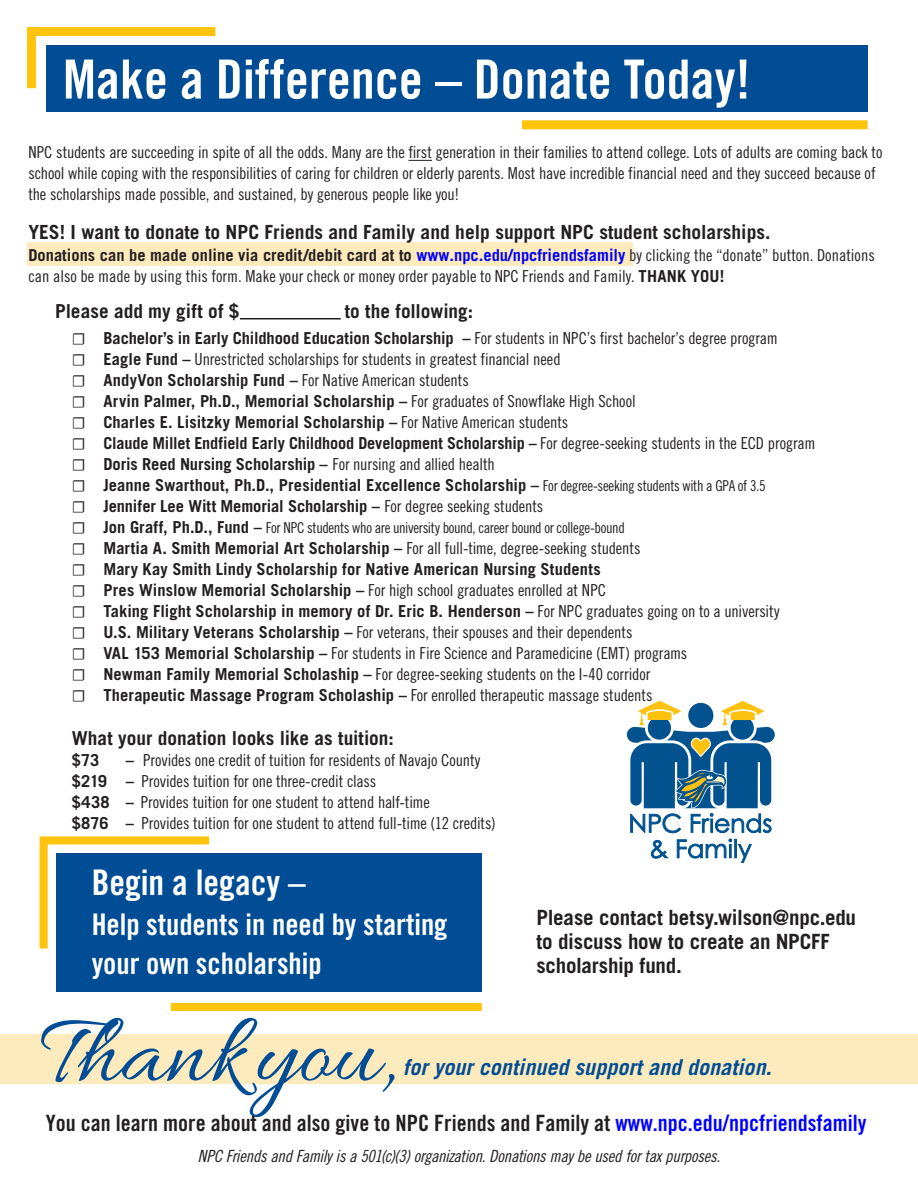
<style>
.page{position:relative;width:918px;height:1188px;background:#fff}
.page>*{position:absolute;margin:0;border:0;box-sizing:border-box;transform-origin:0 0}
.t1{font:102px "Allura";color:#014d95}
.t2{font:54px "Trade Gothic Bold Cond Twenty";color:#fff}
.t3{font:35.4px "Trade Gothic Bold Cond Twenty";color:#fff}
.t4{font:29.85px/39.3px "Trade Gothic Bold Cond Twenty";color:#fff}
.t5{font:22.5px "Trade Gothic Bold Cond Twenty";color:#231f20}
.t6{font:italic 700 21.9px "Trade Gothic";letter-spacing:.005em;color:#014d95}
.t7{font:700 21px "Trade Gothic";letter-spacing:-.01em;color:#231f20}
.t8{font:700 19.5px "Trade Gothic";color:#231f20}
.t9{font:700 19.2px "Trade Gothic";color:#231f20}
.t10{font:16.8px "Trade Gothic Cond Eighteen Obl";letter-spacing:-.02em;color:#231f20}
.t11{font:16.5px/21px "Trade Gothic Cond Eighteen";letter-spacing:-.01em;color:#231f20}
.t12{font:700 16.5px "Trade Gothic";color:#231f20}
.t13{font:15px "Trade Gothic Cond Eighteen";letter-spacing:-.025em;color:#231f20}
.s1{font-family:"Trade Gothic";font-weight:700}
.s2{font-family:"Trade Gothic";font-weight:700;color:#00f}
.s3{font-family:"Minion Pro";font-weight:400}
.s4{font-family:"Trade Gothic Cond Eighteen";font-weight:400}
.s5{font-family:"Minion Pro"}
.s6{font-family:"Trade Gothic Cond Eighteen";font-weight:400;font-size:15px}
.s7{font-family:"Minion Pro";font-size:16.5px}
.s8{font-family:"Trade Gothic";font-weight:700;font-size:16.5px}
.s9{color:#00f}
</style>
<div class="page">
<div style="left:27px;top:243px;width:606px;height:23px;background:#feebbd"></div>
<div style="left:0;top:1034px;width:918px;height:50px;background:#feebbd"></div>
<svg style="left:27px;top:27px;width:189px;height:62px"></svg>
<div style="left:46px;top:45px;width:822px;height:67px;background:#014d95"></div>
<div style="left:522px;top:120px;width:346px;height:9px;background:#fec40e"></div>
<svg style="left:39px;top:836px;width:171px;height:121px"></svg>
<div style="left:57px;top:853px;width:425px;height:139px;background:#014d95"></div>
<div style="left:171px;top:1003px;width:311px;height:8px;background:#fec40e"></div>
<hr style="left:240px;top:318px;width:101px;height:2px;background:#231f20">
<svg style="left:627px;top:701px;width:148px;height:132px"></svg>
<svg style="left:651px;top:840px;width:17px;height:18px"></svg>
<svg style="left:677px;top:839px;width:75px;height:24px"></svg>
<svg style="left:408px;top:160px;width:24px;height:1px"></svg>
<p class="t2" style="left:63px;top:47px;width:689px">Make a Difference – Donate Today!</p>
<p class="t11" style="left:28px;top:141px;width:856px">NPC students are succeeding in spite of all the odds. Many are the first generation in their families to attend college. Lots of adults are coming back to school while coping with the responsibilities of caring for children or elderly parents. Most have incredible financial need and they succeed because of the scholarships made possible, and sustained, by generous people like you!</p>
<p class="t8" style="left:28px;top:220px;width:744px">YES! I want to donate to NPC Friends and Family and help support NPC student scholarships.</p>
<p class="t11" style="left:28px;top:244px;width:848px"><span class="s1">Donations can be made online via credit/debit card at to</span> <span class="s2">www.npc.edu/npcfriendsfamily</span> by clicking the “donate” button. Donations can also be made by using this form. Make your check or money order payable to NPC Friends and Family. <span class="s1">THANK YOU!</span></p>
<p class="t9" style="left:55px;top:299px;width:186px">Please add my gift of $</p>
<p class="t9" style="left:345px;top:299px;width:130px">to the following:</p>
<p class="t12" style="left:72px;top:328px;width:708px"><span class="s3">☐</span> Bachelor’s in Early Childhood Education Scholarship – <span class="s4">For students in NPC’s first bachelor’s degree program</span></p>
<p class="t11" style="left:72px;top:348px;width:490px"><span class="s5">☐</span> <span class="s1">Eagle Fund –</span> Unrestricted scholarships for students in greatest financial need</p>
<p class="t11" style="left:72px;top:369px;width:399px"><span class="s5">☐</span> <span class="s1">AndyVon Scholarship Fund –</span> For Native American students</p>
<p class="t12" style="left:72px;top:391px;width:566px"><span class="s3">☐</span> Arvin Palmer, Ph.D., Memorial Scholarship – <span class="s4">For graduates of Snowflake High School</span></p>
<p class="t12" style="left:72px;top:412px;width:498px"><span class="s3">☐</span> Charles E. Lisitzky Memorial Scholarship – <span class="s4">For Native American students</span></p>
<p class="t12" style="left:72px;top:433px;width:745px"><span class="s3">☐</span> Claude Millet Endfield Early Childhood Development Scholarship – <span class="s4">For degree-seeking students in the ECD program</span></p>
<p class="t12" style="left:72px;top:454px;width:425px"><span class="s3">☐</span> Doris Reed Nursing Scholarship – <span class="s4">For nursing and allied health</span></p>
<p class="t12" style="left:72px;top:475px;width:695px"><span class="s3">☐</span> Jeanne Swarthout, Ph.D., Presidential Excellence Scholarship – <span class="s6">For degree-seeking students with a GPA of 3.5</span></p>
<p class="t12" style="left:72px;top:496px;width:473px"><span class="s3">☐</span> Jennifer Lee Witt Memorial Scholarship – <span class="s4">For degree seeking students</span></p>
<p class="t13" style="left:72px;top:518px;width:555px"><span class="s7">☐</span> <span class="s8">Jon Graff, Ph.D., Fund –</span> For NPC students who are university bound, career bound or college-bound</p>
<p class="t11" style="left:72px;top:537px;width:570px"><span class="s5">☐</span> <span class="s1">Martia A. Smith Memorial Art Scholarship –</span> For all full-time, degree-seeking students</p>
<p class="t12" style="left:72px;top:559px;width:531px"><span class="s3">☐</span> Mary Kay Smith Lindy Scholarship for Native American Nursing Students</p>
<p class="t11" style="left:72px;top:579px;width:536px"><span class="s5">☐</span> <span class="s1">Pres Winslow Memorial Scholarship –</span> For high school graduates enrolled at NPC</p>
<p class="t12" style="left:72px;top:601px;width:709px"><span class="s3">☐</span> Taking Flight Scholarship in memory of Dr. Eric B. Henderson – <span class="s4">For NPC graduates going on to a university</span></p>
<p class="t11" style="left:72px;top:621px;width:562px"><span class="s5">☐</span> <span class="s1">U.S. Military Veterans Scholarship –</span> For veterans, their spouses and their dependents</p>
<p class="t11" style="left:72px;top:642px;width:617px"><span class="s5">☐</span> <span class="s1">VAL 153 Memorial Scholarship –</span> For students in Fire Science and Paramedicine (EMT) programs</p>
<p class="t11" style="left:72px;top:663px;width:580px"><span class="s5">☐</span> <span class="s1">Newman Family Memorial Scholaship –</span> For degree-seeking students on the I-40 corridor</p>
<p class="t11" style="left:72px;top:684px;width:582px"><span class="s5">☐</span> <span class="s1">Therapeutic Massage Program Scholaship –</span> For enrolled therapeutic massage students</p>
<p class="t9" style="left:72px;top:726px;width:324px">What your donation looks like as tuition:</p>
<p class="t12" style="left:72px;top:750px;width:29px">$73</p>
<p class="t11" style="left:72px;top:750px;width:425px;text-indent:54px"><span class="s1">–</span> Provides one credit of tuition for residents of Navajo County <span class="s1">$219 –</span> Provides tuition for one three-credit class<br><span class="s1">$438 –</span> Provides tuition for one student to attend half-time<br><span class="s1">$876 –</span> Provides tuition for one student to attend full-time (12 credits)</p>
<p class="t3" style="left:92px;top:861px;width:216px">Begin a legacy –</p>
<p class="t4" style="left:92px;top:904px;width:357px">Help students in need by starting your own scholarship</p>
<p class="t7" style="left:536px;top:905px;width:321px">Please contact betsy.wilson@npc.edu</p>
<p class="t7" style="left:536px;top:929px;width:295px">to discuss how to create an NPCFF</p>
<p class="t7" style="left:536px;top:953px;width:147px">scholarship fund.</p>
<p class="t1" style="left:40px;top:997px;width:359px">Thank you,</p>
<p class="t6" style="left:403px;top:1054px;width:370px">for your continued support and donation.</p>
<p class="t5" style="left:46px;top:1110px;width:822px">You can learn more about and also give to NPC Friends and Family at <span class="s9">www.npc.edu/npcfriendsfamily</span></p>
<p class="t10" style="left:198px;top:1146px;width:524px">NPC Friends and Family is a 501(c)(3) organization. Donations may be used for tax purposes.</p>
</div>
